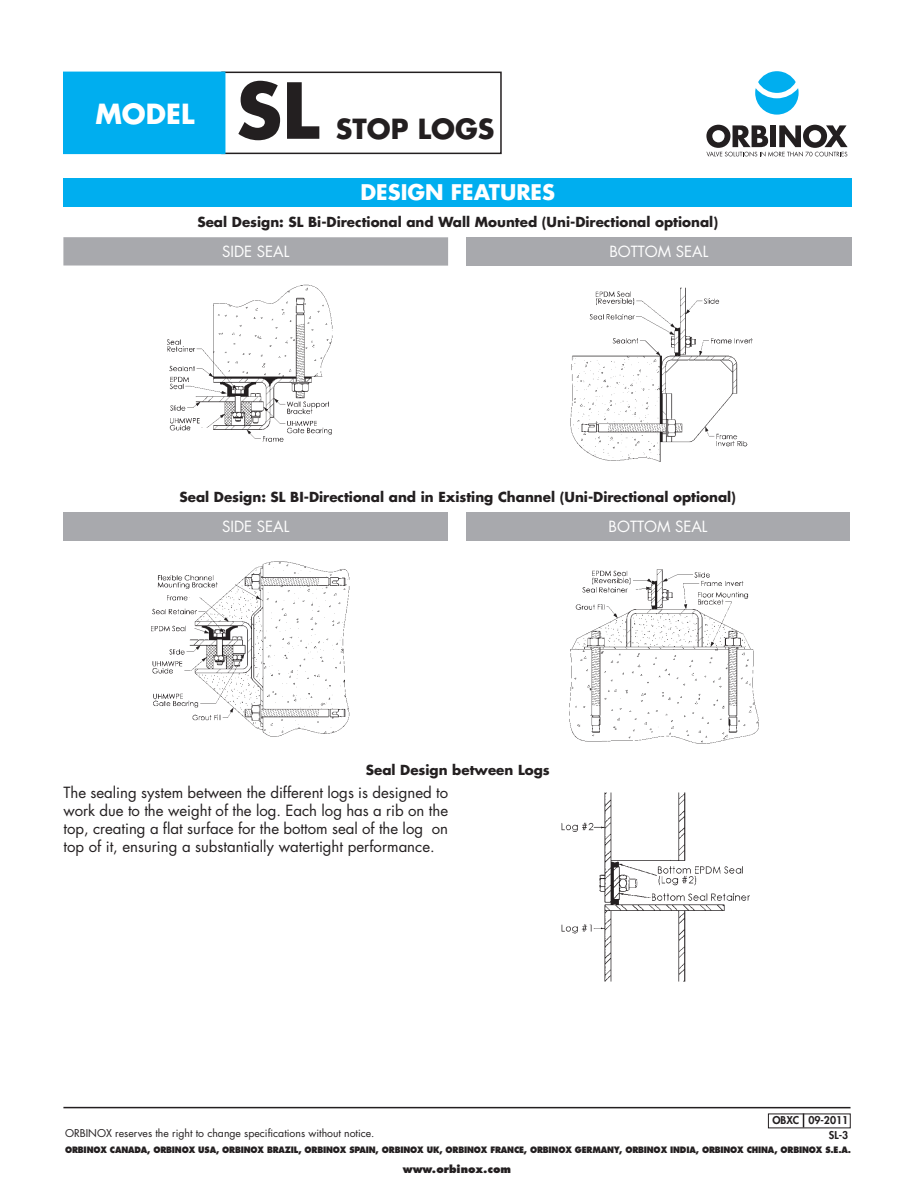
<style>
.page{position:relative;width:918px;height:1188px;background:#fff}
.page>*{position:absolute;margin:0;border:0;box-sizing:border-box;transform-origin:0 0}
.t1{font:700 75px "Futura";color:#231f20}
.t2{font:700 27px "Futura";color:#231f20}
.t3{font:700 27px "Futura";color:#fff}
.t4{font:700 21px "Futura";color:#fff}
.t5{font:15px/18px "Futura";color:#231f20;text-align:justify}
.t6{font:15px "Futura";color:#fff}
.t7{font:700 13.5px "Futura";color:#231f20}
.t8{font:10.5px "Futura";color:#231f20}
.t9{font:800 10.5px "Futura";color:#231f20}
.t10{font:800 10.5px/15px "Futura";color:#231f20;text-align:right}
.t11{font:800 8.55px "Futura";letter-spacing:-.02em;color:#231f20;scale:.92 1}
</style>
<div class="page">
<hr style="left:63px;top:1107px;width:788px;height:1px;background:#231f20">
<div style="left:758px;top:71px;width:38px;height:22px;background:#00aeef;border-radius:50%"></div>
<svg style="left:755px;top:88px;width:44px;height:27px"></svg>
<svg style="left:706px;top:125px;width:142px;height:32px"></svg>
<div style="left:64px;top:179px;width:788px;height:28px;background:#00aeef"></div>
<div style="left:63px;top:237px;width:385px;height:29px;background:#a8a9ad"></div>
<div style="left:466px;top:237px;width:385px;height:29px;background:#a8a9ad"></div>
<img style="left:167px;top:284px;width:166px;height:158px">
<img style="left:570px;top:287px;width:183px;height:175px">
<div style="left:63px;top:512px;width:385px;height:28px;background:#a8a9ad"></div>
<div style="left:466px;top:512px;width:384px;height:28px;background:#a8a9ad"></div>
<img style="left:151px;top:561px;width:199px;height:176px">
<img style="left:569px;top:569px;width:190px;height:175px">
<img style="left:561px;top:792px;width:189px;height:190px">
<svg style="left:803px;top:1114px;width:1px;height:13px"></svg>
<div style="left:221px;top:72px;width:281px;height:82px;border:2px solid #231f20"></div>
<div style="left:65px;top:73px;width:159px;height:80px;background:#00aeef"></div>
<div style="left:63px;top:72px;width:162px;height:82px;border:2px solid #00aeef"></div>
<h2 class="t3" style="left:95px;top:101px;width:100px">MODEL</h2>
<h1 class="t1" style="left:236px;top:77px;width:85px">SL</h1>
<h2 class="t2" style="left:336px;top:116px;width:160px">STOP LOGS</h2>
<h3 class="t4" style="left:360px;top:183px;width:196px">DESIGN FEATURES</h3>
<p class="t7" style="left:197px;top:216px;width:522px">Seal Design: SL Bi-Directional and Wall Mounted (Uni-Directional optional)</p>
<p class="t6" style="left:222px;top:245px;width:69px">SIDE SEAL</p>
<p class="t6" style="left:609px;top:245px;width:100px">BOTTOM SEAL</p>
<p class="t7" style="left:179px;top:490px;width:558px">Seal Design: SL BI-Directional and in Existing Channel (Uni-Directional optional)</p>
<p class="t6" style="left:222px;top:519px;width:69px">SIDE SEAL</p>
<p class="t6" style="left:609px;top:519px;width:100px">BOTTOM SEAL</p>
<p class="t7" style="left:366px;top:764px;width:185px">Seal Design between Logs</p>
<p class="t5" style="left:63px;top:785px;width:386px">The sealing system between the different logs is designed to work due to the weight of the log. Each log has a rib on the top, creating a flat surface for the bottom seal of the log on top of it, ensuring a substantially watertight performance.</p>
<p class="t10" style="left:772px;top:1114px;width:77px">OBXC 09-2011<br>SL-3</p>
<p class="t8" style="left:65px;top:1129px;width:311px">ORBINOX reserves the right to change specifications without notice.</p>
<p class="t11" style="left:65px;top:1146px;width:856px">ORBINOX CANADA, ORBINOX USA, ORBINOX BRAZIL, ORBINOX SPAIN, ORBINOX UK, ORBINOX FRANCE, ORBINOX GERMANY, ORBINOX INDIA, ORBINOX CHINA, ORBINOX S.E.A.</p>
<p class="t9" style="left:403px;top:1164px;width:110px">www.orbinox.com</p>
</div>
